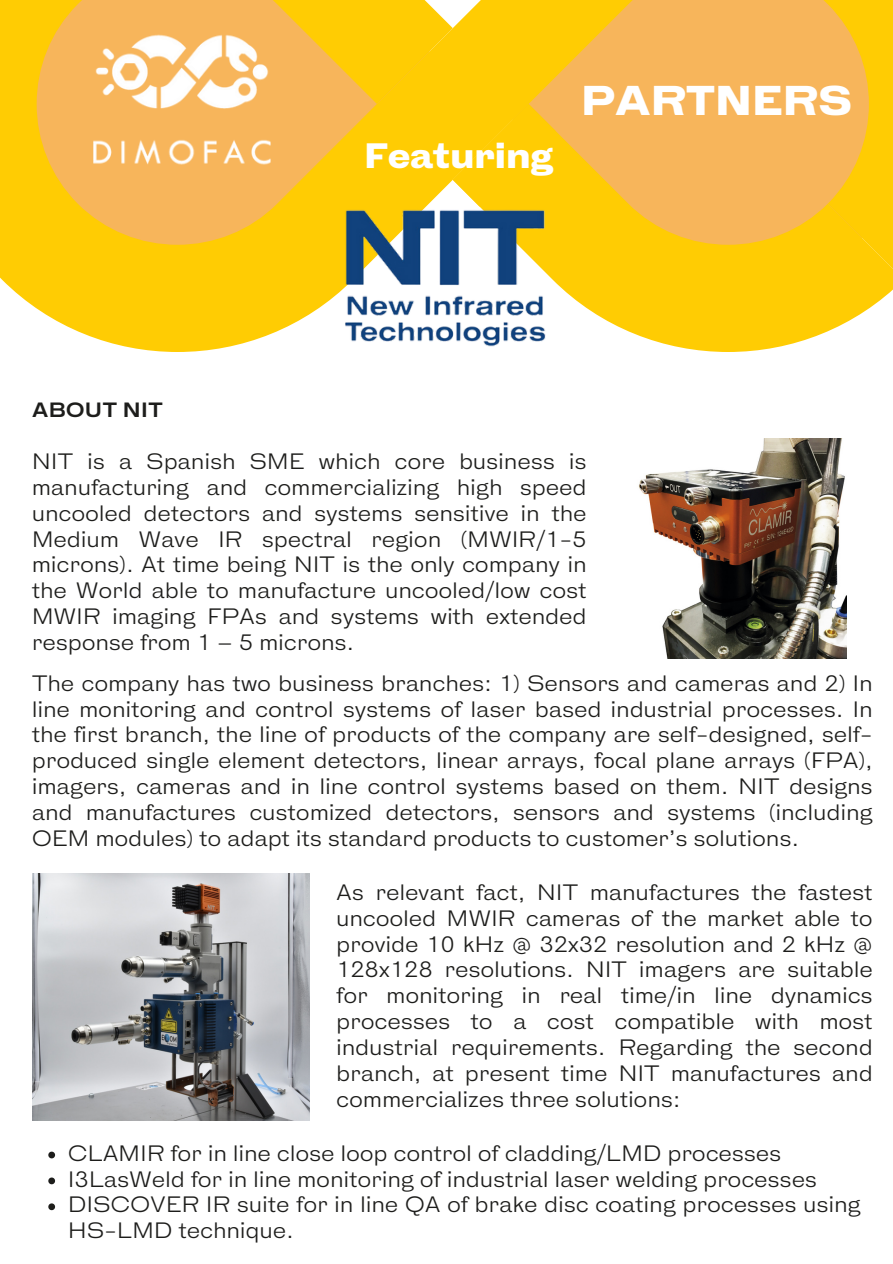
<style>
.page{position:relative;width:893px;height:1264px;background:#fff}
.page>*{position:absolute;margin:0;border:0;box-sizing:border-box;transform-origin:0 0}
.t1{font:900 39.3px "HK Gothic";color:#fff}
.t2{font:900 33.3px "HK Gothic";color:#fff}
.t3{font:21px/25.8px "HK Gothic";letter-spacing:.02em;color:#1d1d1b;text-align:justify}
.t4{font:700 19.5px "HK Gothic";letter-spacing:.02em;color:#1d1d1b}
</style>
<div class="page">
<svg style="left:0;top:0;width:892px;height:352px;background:#fbc63a"></svg>
<img style="left:336px;top:196px;width:233px;height:156px">
<img style="left:639px;top:438px;width:207px;height:220px">
<img style="left:32px;top:873px;width:277px;height:247px">
<svg style="left:48px;top:1151px;width:7px;height:7px"></svg>
<svg style="left:48px;top:1177px;width:7px;height:7px"></svg>
<svg style="left:48px;top:1203px;width:7px;height:7px"></svg>
<p class="t2" style="left:364px;top:138px;width:190px">Featuring</p>
<p class="t1" style="left:581px;top:80px;width:272px">PARTNERS</p>
<p class="t4" style="left:32px;top:399px;width:132px">ABOUT NIT</p>
<p class="t3" style="left:32px;top:450px;width:555px">NIT is a Spanish SME which core business is manufacturing and commercializing high speed uncooled detectors and systems sensitive in the Medium Wave IR spectral region (MWIR/1-5 microns). At time being NIT is the only company in the World able to manufacture uncooled/low cost MWIR imaging FPAs and systems with extended response from 1 – 5 microns.</p>
<p class="t3" style="left:32px;top:671px;width:841px">The company has two business branches: 1) Sensors and cameras and 2) In line monitoring and control systems of laser based industrial processes. In the first branch, the line of products of the company are self-designed, self&shy;produced single element detectors, linear arrays, focal plane arrays (FPA), imagers, cameras and in line control systems based on them. NIT designs and manufactures customized detectors, sensors and systems (including OEM modules) to adapt its standard products to customer’s solutions.</p>
<p class="t3" style="left:336px;top:880px;width:537px">As relevant fact, NIT manufactures the fastest uncooled MWIR cameras of the market able to provide 10 kHz @ 32x32 resolution and 2 kHz @ 128x128 resolutions. NIT imagers are suitable for monitoring in real time/in line dynamics processes to a cost compatible with most industrial requirements. Regarding the second branch, at present time NIT manufactures and commercializes three solutions:</p>
<p class="t3" style="left:68px;top:1141px;width:714px">CLAMIR for in line close loop control of cladding/LMD processes</p>
<p class="t3" style="left:68px;top:1167px;width:750px">I3LasWeld for in line monitoring of industrial laser welding processes</p>
<p class="t3" style="left:68px;top:1193px;width:793px">DISCOVER IR suite for in line QA of brake disc coating processes using<br>HS-LMD technique.</p>
</div>
